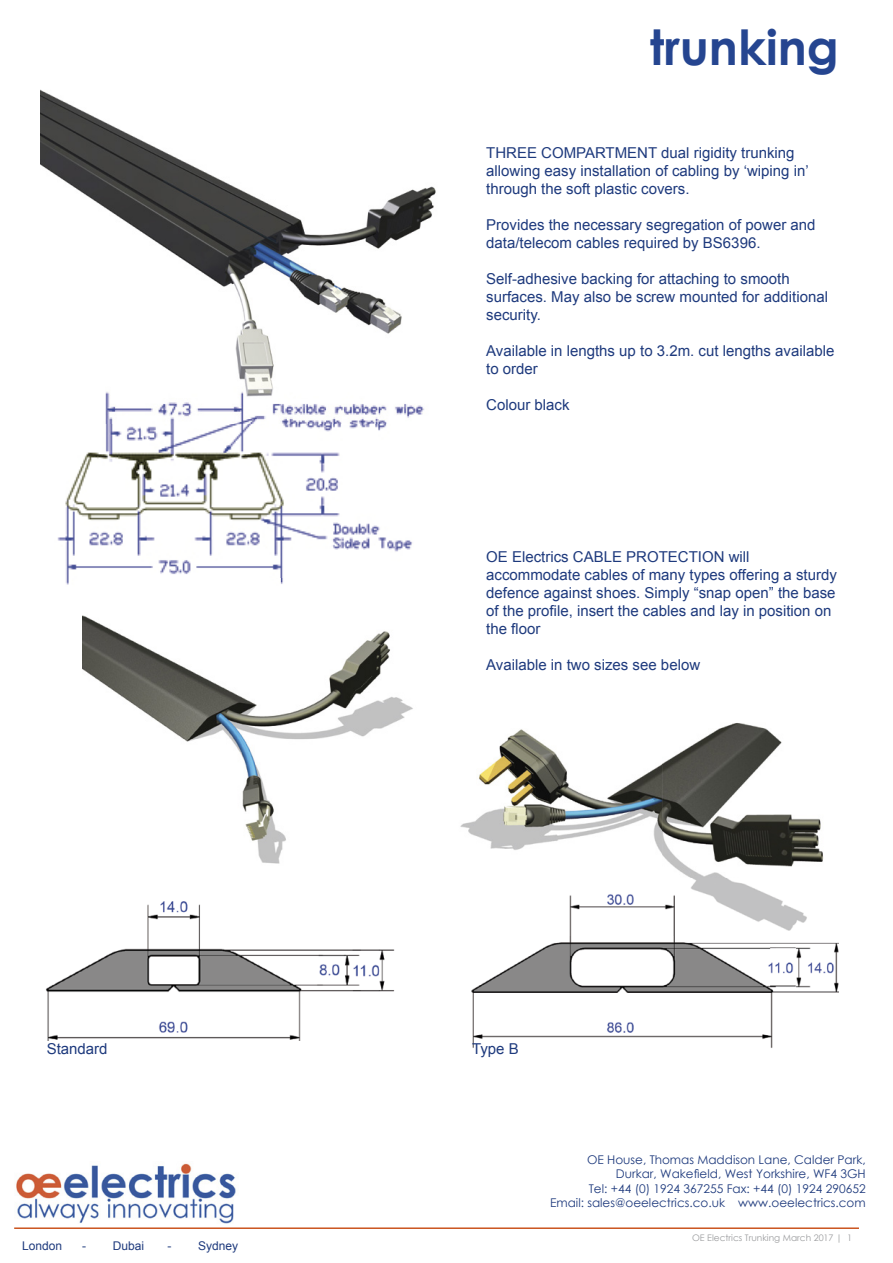
<style>
.page{position:relative;width:893px;height:1263px;background:#fff}
.page>*{position:absolute;margin:0;border:0;box-sizing:border-box;transform-origin:0 0}
.t1{font:700 48.45px "Century Gothic";color:#254590}
.t2{font:15px/18px "Arial";color:#1e3a7d}
.t3{font:12px/14.4px "Century Gothic";color:#1e3a7d;text-align:right}
.t4{font:12px "Arial";color:#1e3a7d}
.t5{font:9px "Century Gothic";color:#9b9c9e}
</style>
<div class="page">
<img style="left:471px;top:890px;width:368px;height:158px">
<img style="left:40px;top:89px;width:396px;height:292px">
<img style="left:82px;top:615px;width:331px;height:249px">
<img style="left:460px;top:723px;width:364px;height:167px">
<img style="left:57px;top:381px;width:368px;height:204px">
<img style="left:46px;top:901px;width:349px;height:140px">
<img style="left:16px;top:1163px;width:220px;height:61px">
<hr style="left:14px;top:1227px;width:845px;height:2px;background:#ca541f">
<h1 class="t1" style="left:650px;top:10px;width:191px">trunking</h1>
<p class="t2" style="left:486px;top:144px;width:324px">THREE COMPARTMENT dual rigidity trunking allowing easy installation of cabling by ‘wiping in’ through the soft plastic covers.</p>
<p class="t2" style="left:486px;top:216px;width:331px">Provides the necessary segregation of power and data/telecom cables required by BS6396.</p>
<p class="t2" style="left:486px;top:270px;width:343px">Self-adhesive backing for attaching to smooth surfaces. May also be screw mounted for additional security.</p>
<p class="t2" style="left:486px;top:342px;width:350px">Available in lengths up to 3.2m. cut lengths available to order</p>
<p class="t2" style="left:486px;top:396px;width:85px">Colour black</p>
<p class="t2" style="left:486px;top:548px;width:352px">OE Electrics CABLE PROTECTION will accommodate cables of many types offering a sturdy defence against shoes. Simply “snap open” the base of the profile, insert the cables and lay in position on the floor</p>
<p class="t2" style="left:486px;top:656px;width:215px">Available in two sizes see below</p>
<p class="t2" style="left:47px;top:1040px;width:62px">Standard</p>
<p class="t2" style="left:472px;top:1040px;width:48px">Type B</p>
<p class="t4" style="left:22px;top:1238px;width:42px">London</p>
<p class="t4" style="left:82px;top:1238px;width:64px">- Dubai</p>
<p class="t4" style="left:168px;top:1238px;width:72px">- Sydney</p>
<p class="t3" style="left:550px;top:1152px;width:317px">OE House, Thomas Maddison Lane, Calder Park, Durkar, Wakefield, West Yorkshire, WF4 3GH<br>Tel: +44 (0) 1924 367255 Fax: +44 (0) 1924 290652<br>Email: sales@oeelectrics.co.uk www.oeelectrics.com</p>
<p class="t5" style="left:692px;top:1231px;width:162px">OE Electrics Trunking March 2017 | 1</p>
</div>
